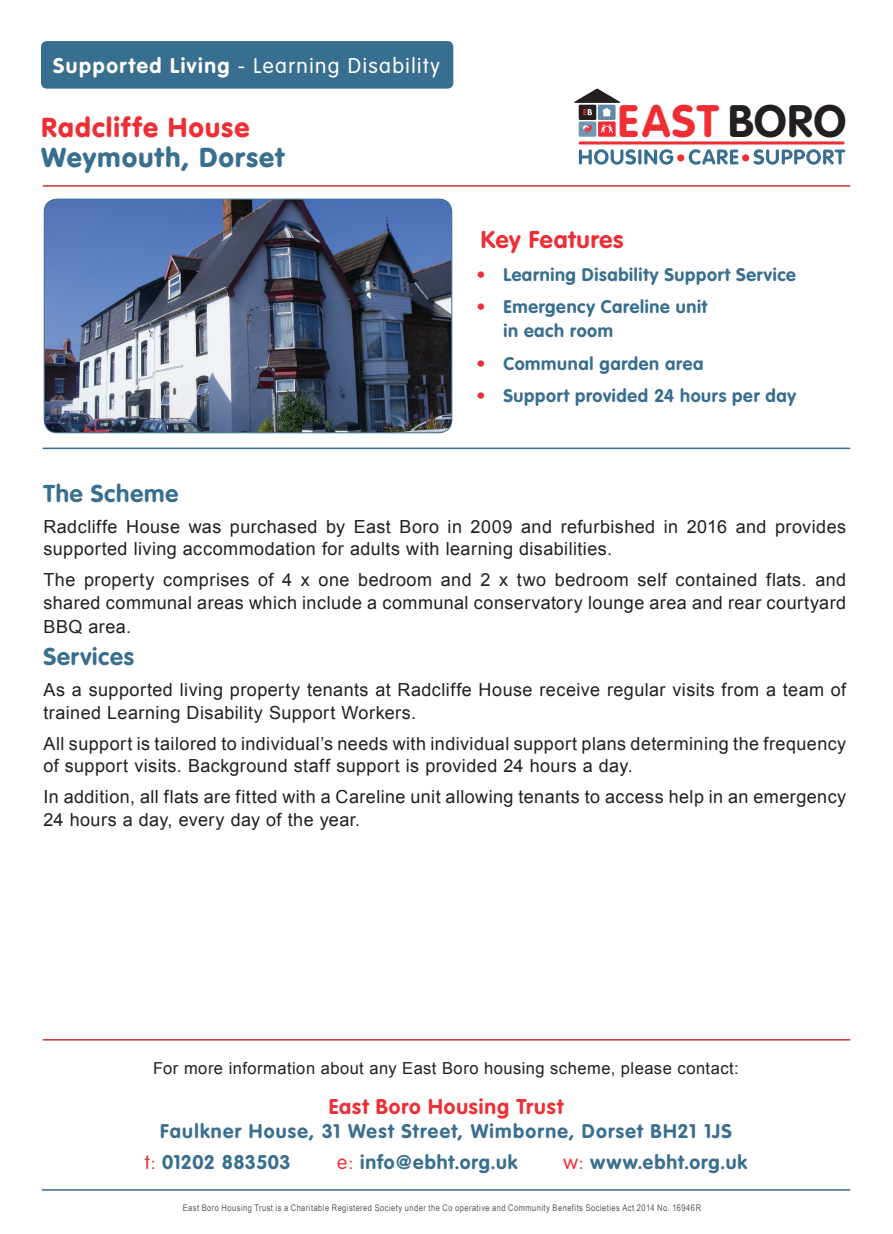
<style>
.page{position:relative;width:893px;height:1234px;background:#fff}
.page>*{position:absolute;margin:0;border:0;box-sizing:border-box;transform-origin:0 0}
.t1{font:700 44.7px "VAG Rounded";letter-spacing:.03em;color:#ee2e34}
.t2{font:900 27px "VAG Rounded";letter-spacing:.05em;color:#386e8f}
.t3{font:900 27px "VAG Rounded";letter-spacing:.055em;color:#ee2e34}
.t4{font:700 24px "VAG Rounded";letter-spacing:.035em;color:#386e8f}
.t5{font:700 24px "VAG Rounded";letter-spacing:.035em;color:#ee2e34}
.t6{font:300 21px "VAG Rounded";letter-spacing:.075em;color:#fff}
.t7{font:700 21px "VAG Rounded";letter-spacing:.045em;color:#ee2e34}
.t8{font:700 19.5px/31px "VAG Rounded";letter-spacing:.055em;color:#386e8f}
.t9{font:18px/22.5px "Arial";letter-spacing:.025em;color:#231f20}
.t10{font:700 18px/24px "VAG Rounded";letter-spacing:.035em;color:#386e8f}
.t11{font:16.5px "Arial";letter-spacing:.03em;color:#231f20}
.t12{font:9.15px "Arial Narrow";letter-spacing:.05em;color:#57585a}
.s1{font-weight:700}
.s2{color:#231f20}
.s3{color:#ee2e34}
.s4{font-weight:300;color:#ee2e34}
</style>
<div class="page">
<div style="left:43px;top:43px;width:409px;height:44px;background:#386e8f;border-radius:4px"></div>
<div style="left:41px;top:41px;width:412px;height:48px;border:3px solid #386e8f;border-radius:4px"></div>
<img style="left:44px;top:199px;width:408px;height:233px">
<div style="left:44px;top:199px;width:408px;height:234px;border:1px solid #386e8f;border-radius:13px"></div>
<hr style="left:43px;top:185px;width:807px;height:2px;background:#c33">
<hr style="left:43px;top:447px;width:807px;height:2px;background:#386e8f">
<hr style="left:43px;top:1038px;width:807px;height:2px;background:#c33">
<hr style="left:42px;top:1188px;width:808px;height:2px;background:#386e8f">
<svg style="left:579px;top:149px;width:266px;height:16px"></svg>
<div style="left:677px;top:154px;width:7px;height:7px;background:#ee2e34;border-radius:50%"></div>
<div style="left:742px;top:154px;width:7px;height:7px;background:#ee2e34;border-radius:50%"></div>
<hr style="left:579px;top:141px;width:265px;height:3px;background:#ee2e34">
<div style="left:579px;top:121px;width:17px;height:16px;background:#7396b2"></div>
<div style="left:579px;top:105px;width:17px;height:15px;background:#231f20"></div>
<div style="left:598px;top:121px;width:18px;height:16px;background:#ee2e34"></div>
<div style="left:598px;top:105px;width:18px;height:15px;background:#6289a7"></div>
<svg style="left:583px;top:125px;width:9px;height:8px"></svg>
<svg style="left:601px;top:124px;width:12px;height:9px"></svg>
<svg style="left:574px;top:89px;width:46px;height:27px"></svg>
<p class="t6" style="left:53px;top:53px;width:388px"><span class="s1">Supported Living</span> - Learning Disability</p>
<h2 class="t3" style="left:41px;top:111px;width:209px">Radcliffe House</h2>
<h2 class="t2" style="left:41px;top:141px;width:245px">Weymouth, Dorset</h2>
<h1 class="t1" style="left:618px;top:95px;width:230px">EAST <span class="s2">BORO</span></h1>
<h3 class="t5" style="left:481px;top:226px;width:144px">Key Features</h3>
<p class="t10" style="left:476px;top:263px;width:321px"><span class="s3">•</span> Learning Disability Support Service</p>
<p class="t10" style="left:503px;top:295px;width:205px;text-indent:-27px"><span class="s3">•</span> Emergency Careline unit in each room</p>
<p class="t10" style="left:476px;top:352px;width:228px"><span class="s3">•</span> Communal garden area</p>
<p class="t10" style="left:476px;top:384px;width:321px"><span class="s3">•</span> Support provided 24 hours per day</p>
<h3 class="t4" style="left:43px;top:479px;width:136px">The Scheme</h3>
<p class="t9" style="left:43px;top:515px;width:804px">Radcliffe House was purchased by East Boro in 2009 and refurbished in 2016 and provides supported living accommodation for adults with learning disabilities.</p>
<p class="t9" style="left:43px;top:568px;width:804px;line-height:23.2px;text-align:justify">The property comprises of 4 x one bedroom and 2 x two bedroom self contained flats. and shared communal areas which include a communal conservatory lounge area and rear courtyard BBQ area.</p>
<h3 class="t4" style="left:43px;top:642px;width:92px">Services</h3>
<p class="t9" style="left:43px;top:678px;width:804px">As a supported living property tenants at Radcliffe House receive regular visits from a team of trained Learning Disability Support Workers.</p>
<p class="t9" style="left:43px;top:732px;width:804px">All support is tailored to individual’s needs with individual support plans determining the frequency of support visits. Background staff support is provided 24 hours a day.</p>
<p class="t9" style="left:43px;top:785px;width:804px">In addition, all flats are fitted with a Careline unit allowing tenants to access help in an emergency<br>24 hours a day, every day of the year.</p>
<p class="t11" style="left:153px;top:1056px;width:587px">For more information about any East Boro housing scheme, please contact:</p>
<p class="t7" style="left:329px;top:1093px;width:236px">East Boro Housing Trust</p>
<p class="t8" style="left:145px;top:1115px;width:589px;text-indent:15px">Faulkner House, 31 West Street, Wimborne, Dorset BH21 1JS <span class="s4">t:</span> 01202 883503</p>
<p class="t8" style="left:337px;top:1146px;width:182px"><span class="s4">e:</span> info@ebht.org.uk</p>
<p class="t8" style="left:563px;top:1146px;width:185px"><span class="s4">w:</span> www.ebht.org.uk</p>
<p class="t12" style="left:183px;top:1200px;width:520px">East Boro Housing Trust is a Charitable Registered Society under the Co operative and Community Benefits Societies Act 2014 No. 16946R</p>
</div>
